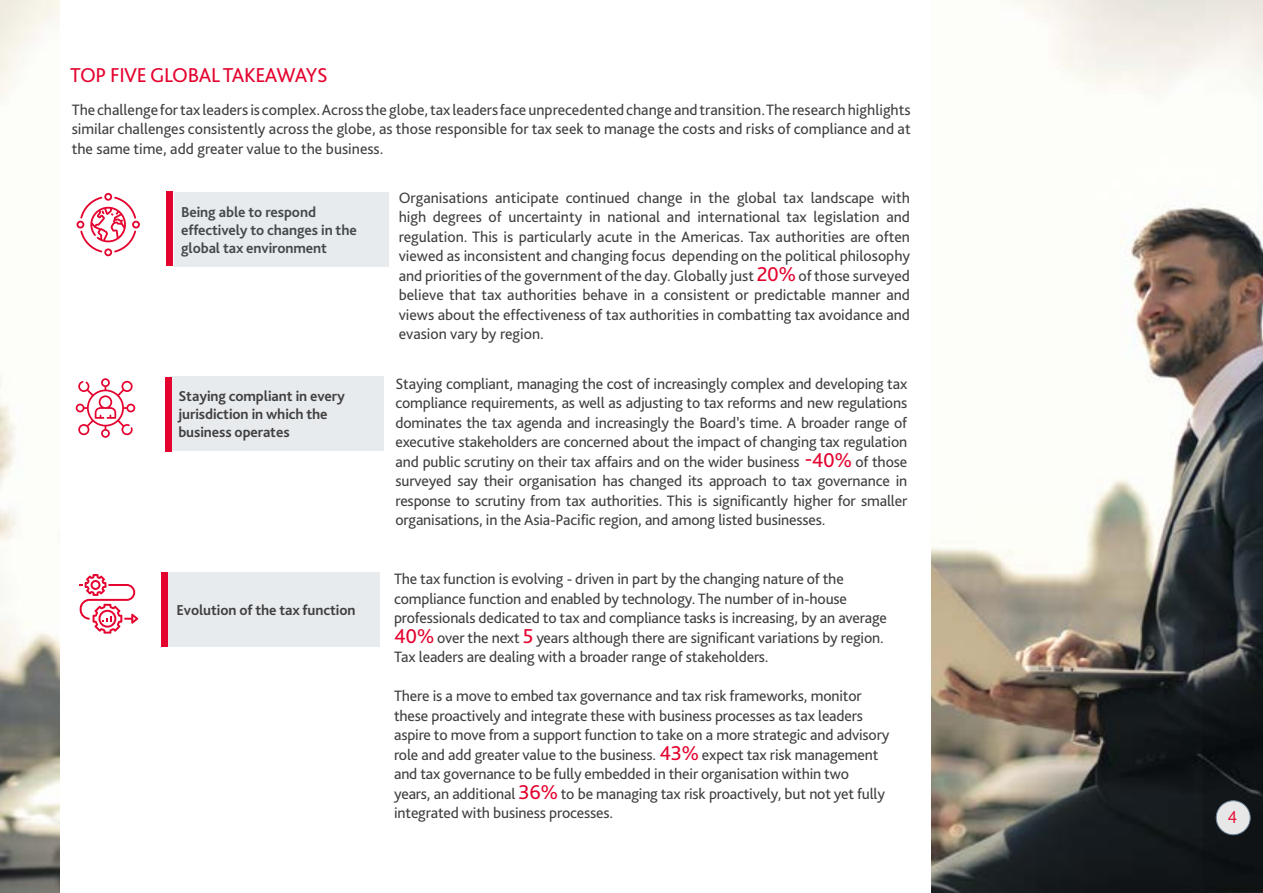
<style>
.page{position:relative;width:1263px;height:893px;background:#fff}
.page>*{position:absolute;margin:0;border:0;box-sizing:border-box;transform-origin:0 0}
.t1{font:21px "Bliss Pro";letter-spacing:-.02em;color:#e4032e}
.t2{font:300 18px "Bliss Pro";color:#e4032e}
.t3{font:15.75px/19.5px "Bliss Pro";letter-spacing:-.01em;color:#404040;text-align:justify}
.t4{font:700 15px/18px "Bliss Pro";letter-spacing:-.005em;color:#404040}
.s1{font-size:21px;color:#e4032e}
</style>
<div class="page">
<div style="left:169px;top:376px;width:214px;height:75px;background:#e8ebee"></div>
<img style="left:931px;top:0;width:332px;height:893px">
<img style="left:0;top:0;width:59px;height:893px">
<svg style="left:77px;top:193px;width:63px;height:63px"></svg>
<div style="left:167px;top:191px;width:6px;height:75px;background:#e4032e"></div>
<svg style="left:76px;top:378px;width:59px;height:60px"></svg>
<div style="left:174px;top:192px;width:214px;height:75px;background:#e8ebee"></div>
<div style="left:162px;top:572px;width:218px;height:75px;background:#e8ebee"></div>
<svg style="left:79px;top:574px;width:59px;height:60px"></svg>
<div style="left:161px;top:572px;width:7px;height:75px;background:#e4032e"></div>
<div style="left:165px;top:377px;width:6px;height:75px;background:#e4032e"></div>
<svg style="left:1203px;top:610px;width:60px;height:283px;background:#181c1f"></svg>
<div style="left:1216px;top:801px;width:34px;height:34px;background:#e7e7e7;border-radius:50%"></div>
<div style="left:1216px;top:800px;width:34px;height:35px;border:1px solid #657c91;border-radius:50%"></div>
<h1 class="t1" style="left:70px;top:62px;width:259px">TOP FIVE GLOBAL TAKEAWAYS</h1>
<p class="t3" style="left:72px;top:99px;width:840px">The challenge for tax leaders is complex. Across the globe, tax leaders face unprecedented change and transition. The research highlights similar challenges consistently across the globe, as those responsible for tax seek to manage the costs and risks of compliance and at the same time, add greater value to the business.</p>
<p class="t4" style="left:181px;top:202px;width:177px">Being able to respond effectively to changes in the global tax environment</p>
<p class="t4" style="left:178px;top:387px;width:168px">Staying compliant in every jurisdiction in which the business operates</p>
<p class="t4" style="left:176px;top:601px;width:181px">Evolution of the tax function</p>
<p class="t3" style="left:399px;top:187px;width:513px">Organisations anticipate continued change in the global tax landscape with high degrees of uncertainty in national and international tax legislation and regulation. This is particularly acute in the Americas. Tax authorities are often viewed as inconsistent and changing focus depending on the political philosophy and priorities of the government of the day. Globally just <span class="s1">20%</span> of those surveyed believe that tax authorities behave in a consistent or predictable manner and views about the effectiveness of tax authorities in combatting tax avoidance and evasion vary by region.</p>
<p class="t3" style="left:395px;top:373px;width:513px">Staying compliant, managing the cost of increasingly complex and developing tax compliance requirements, as well as adjusting to tax reforms and new regulations dominates the tax agenda and increasingly the Board’s time. A broader range of executive stakeholders are concerned about the impact of changing tax regulation and public scrutiny on their tax affairs and on the wider business <span class="s1">-40%</span> of those surveyed say their organisation has changed its approach to tax governance in response to scrutiny from tax authorities. This is significantly higher for smaller organisations, in the Asia-Pacific region, and among listed businesses.</p>
<p class="t3" style="left:394px;top:569px;width:494px;text-align:left">The tax function is evolving - driven in part by the changing nature of the compliance function and enabled by technology. The number of in-house professionals dedicated to tax and compliance tasks is increasing, by an average <span class="s1">40%</span> over the next <span class="s1">5</span> years although there are significant variations by region.<br>Tax leaders are dealing with a broader range of stakeholders.</p>
<p class="t3" style="left:394px;top:686px;width:497px;text-align:left">There is a move to embed tax governance and tax risk frameworks, monitor these proactively and integrate these with business processes as tax leaders aspire to move from a support function to take on a more strategic and advisory role and add greater value to the business. <span class="s1">43%</span> expect tax risk management and tax governance to be fully embedded in their organisation within two years, an additional <span class="s1">36%</span> to be managing tax risk proactively, but not yet fully integrated with business processes.</p>
<p class="t2" style="left:1227px;top:806px;width:11px">4</p>
</div>
